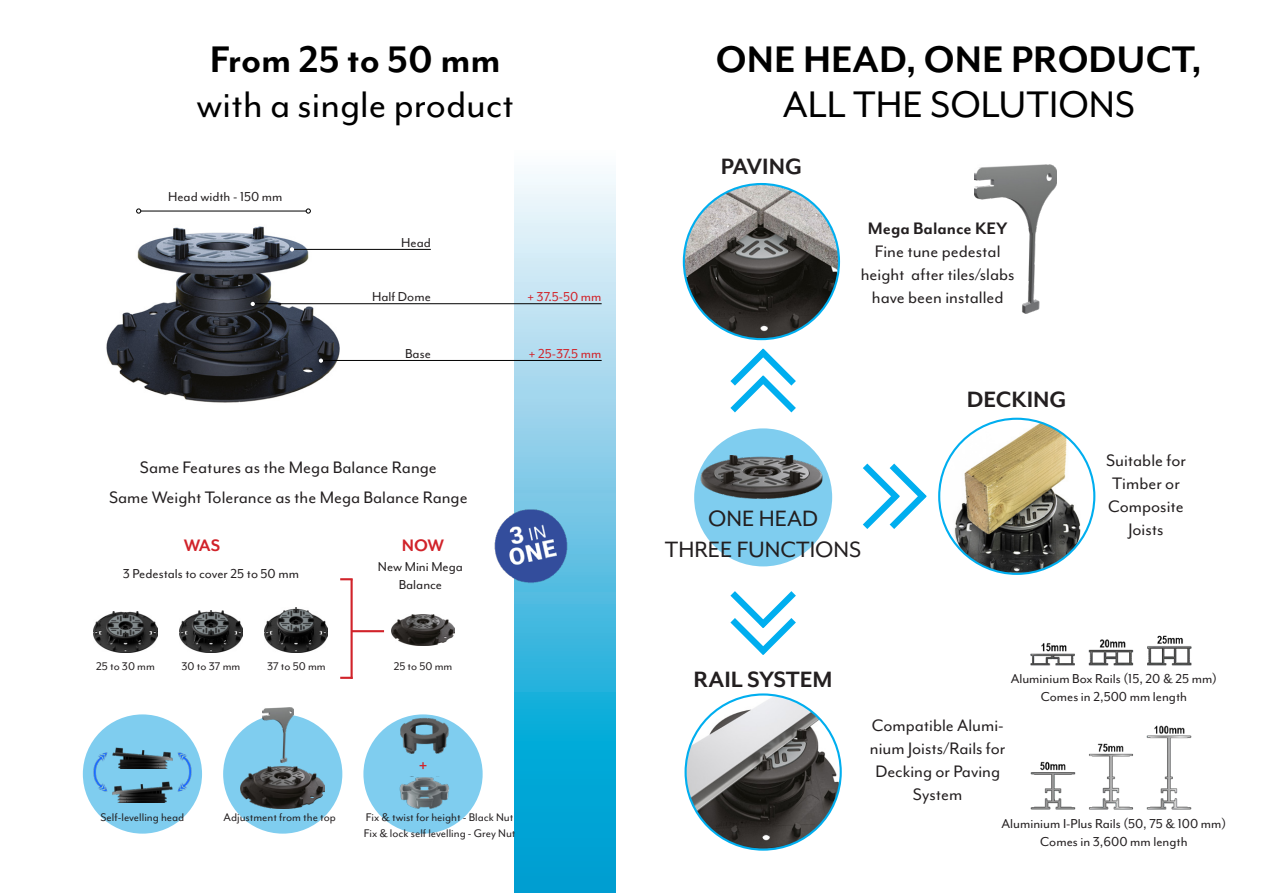
<style>
.page{position:relative;width:1263px;height:893px;background:#fff}
.page>*{position:absolute;margin:0;border:0;box-sizing:border-box;transform-origin:0 0}
.t1{font:42.6px "Mr Eaves Mod OT";color:#000}
.t2{font:700 42.6px "Mr Eaves Mod OT";color:#000}
.t3{font:700 25.5px "Mr Eaves Mod OT";color:#231f20}
.t4{font:25.5px/30.6px "Mr Eaves Mod OT";color:#231f20;text-align:center}
.t5{font:19.2px/23px "Mr Eaves Mod OT";color:#231f20;text-align:center}
.t6{font:700 19.2px "Mr Eaves Mod OT";letter-spacing:-.01em;color:#d1232a}
.t7{font:14.85px/17.9px "Mr Eaves Mod OT";color:#231f20;text-align:center}
.t8{font:14.85px "Mr Eaves Mod OT";color:#d1232a}
.t9{font:12.75px/15.3px "Mr Eaves Mod OT";color:#231f20}
.s1{font-family:"Minion Pro"}
.s2{font-weight:700}
</style>
<div class="page">
<img style="left:106px;top:208px;width:234px;height:195px">
<svg style="left:514px;top:174px;width:102px;height:719px;background:#69c6e5"></svg>
<img style="left:494px;top:491px;width:88px;height:100px">
<hr style="left:352px;top:630px;width:32px;height:2px;background:#d1232a">
<hr style="left:351px;top:579px;width:2px;height:100px;background:#d1232a">
<svg style="left:340px;top:578px;width:13px;height:2px"></svg>
<svg style="left:340px;top:677px;width:13px;height:2px"></svg>
<img style="left:684px;top:184px;width:155px;height:155px;border-radius:78px">
<img style="left:939px;top:419px;width:155px;height:155px;border-radius:78px">
<img style="left:687px;top:696px;width:154px;height:154px">
<div style="left:694px;top:428px;width:138px;height:138px;background:#7fcdef;border-radius:50%"></div>
<img style="left:1030px;top:635px;width:162px;height:31px">
<img style="left:1030px;top:725px;width:162px;height:85px">
<svg style="left:730px;top:348px;width:66px;height:65px"></svg>
<svg style="left:730px;top:591px;width:66px;height:64px"></svg>
<svg style="left:863px;top:463px;width:64px;height:66px"></svg>
<img style="left:694px;top:455px;width:139px;height:47px">
<hr style="left:292px;top:249px;width:139px;height:1px;background:#000">
<hr style="left:253px;top:303px;width:349px;height:1px;background:#000">
<hr style="left:321px;top:360px;width:281px;height:1px;background:#000">
<svg style="left:290px;top:247px;width:4px;height:4px"></svg>
<svg style="left:251px;top:302px;width:4px;height:4px"></svg>
<svg style="left:319px;top:359px;width:4px;height:4px"></svg>
<div style="left:83px;top:714px;width:119px;height:120px;background:#7fcdef;border-radius:50%"></div>
<div style="left:223px;top:714px;width:119px;height:120px;background:#7fcdef;border-radius:50%"></div>
<div style="left:363px;top:714px;width:120px;height:120px;background:#7fcdef;border-radius:50%"></div>
<hr style="left:139px;top:211px;width:169px;height:1px;background:#000">
<svg style="left:306px;top:209px;width:5px;height:4px"></svg>
<svg style="left:136px;top:209px;width:5px;height:4px"></svg>
<img style="left:94px;top:611px;width:63px;height:42px">
<img style="left:179px;top:610px;width:64px;height:43px">
<img style="left:265px;top:607px;width:63px;height:46px">
<img style="left:391px;top:615px;width:64px;height:31px">
<img style="left:241px;top:767px;width:84px;height:41px">
<img style="left:112px;top:747px;width:61px;height:21px">
<img style="left:112px;top:781px;width:61px;height:22px">
<img style="left:383px;top:714px;width:80px;height:40px">
<img style="left:399px;top:776px;width:50px;height:33px">
<img style="left:263px;top:707px;width:31px;height:56px">
<img style="left:974px;top:165px;width:82px;height:149px">
<img style="left:177px;top:752px;width:15px;height:40px">
<img style="left:93px;top:752px;width:15px;height:40px">
<p class="t2" style="left:210px;top:36px;width:292px">From 25 to 50 mm</p>
<p class="t2" style="left:716px;top:36px;width:488px">ONE HEAD, ONE PRODUCT,</p>
<p class="t1" style="left:197px;top:81px;width:319px">with a single product</p>
<p class="t1" style="left:783px;top:81px;width:354px">ALL THE SOLUTIONS</p>
<p class="t7" style="left:168px;top:188px;width:116px">Head width - 150 mm</p>
<p class="t7" style="left:401px;top:234px;width:31px">Head</p>
<p class="t7" style="left:372px;top:288px;width:60px">Half Dome</p>
<p class="t8" style="left:527px;top:289px;width:76px">+ 37<span class="s1">.</span>5-50 mm</p>
<p class="t7" style="left:405px;top:345px;width:27px">Base</p>
<p class="t8" style="left:529px;top:345px;width:74px">+ 25-37<span class="s1">.</span>5 mm</p>
<p class="t5" style="left:109px;top:452px;width:360px;line-height:30.2px">Same Features as the Mega Balance Range<br>Same Weight Tolerance as the Mega Balance Range</p>
<p class="t6" style="left:184px;top:535px;width:38px">WAS</p>
<p class="t6" style="left:402px;top:535px;width:44px">NOW</p>
<p class="t7" style="left:123px;top:564px;width:178px">3 Pedestals to cover 25 to 50 mm</p>
<p class="t7" style="left:378px;top:558px;width:86px">New Mini Mega<br>Balance</p>
<p class="t9" style="left:96px;top:658px;width:60px">25 to 30 mm</p>
<p class="t9" style="left:182px;top:658px;width:60px">30 to 37 mm</p>
<p class="t9" style="left:267px;top:658px;width:60px">37 to 50 mm</p>
<p class="t9" style="left:394px;top:658px;width:60px">25 to 50 mm</p>
<p class="t6" style="left:419px;top:754px;width:10px">+</p>
<p class="t9" style="left:101px;top:810px;width:85px">Self-levelling head</p>
<p class="t9" style="left:224px;top:810px;width:114px">Adjustment from the top</p>
<p class="t9" style="left:364px;top:810px;width:153px">Fix &amp; twist for height - Black Nut<br>Fix &amp; lock self levelling - Grey Nut</p>
<p class="t3" style="left:721px;top:153px;width:83px">PAVING</p>
<p class="t5" style="left:861px;top:217px;width:155px"><span class="s2">Mega Balance KEY<br></span>Fine tune pedestal height after tiles/slabs have been installed</p>
<p class="t3" style="left:967px;top:386px;width:101px">DECKING</p>
<p class="t4" style="left:665px;top:503px;width:198px">ONE HEAD<br>THREE FUNCTIONS</p>
<p class="t5" style="left:1106px;top:449px;width:81px">Suitable for<br>Timber or<br>Composite<br>Joists</p>
<p class="t3" style="left:694px;top:665px;width:141px">RAIL SYSTEM</p>
<p class="t7" style="left:1011px;top:669px;width:208px">Aluminium Box Rails (15, 20 &amp; 25 mm)<br>Comes in 2,500 mm length</p>
<p class="t5" style="left:870px;top:714px;width:137px">Compatible Alumi&shy;nium Joists/Rails for<br>Decking or Paving<br>System</p>
<p class="t7" style="left:1001px;top:815px;width:226px">Aluminium I-Plus Rails (50, 75 &amp; 100 mm)<br>Comes in 3,600 mm length</p>
</div>
